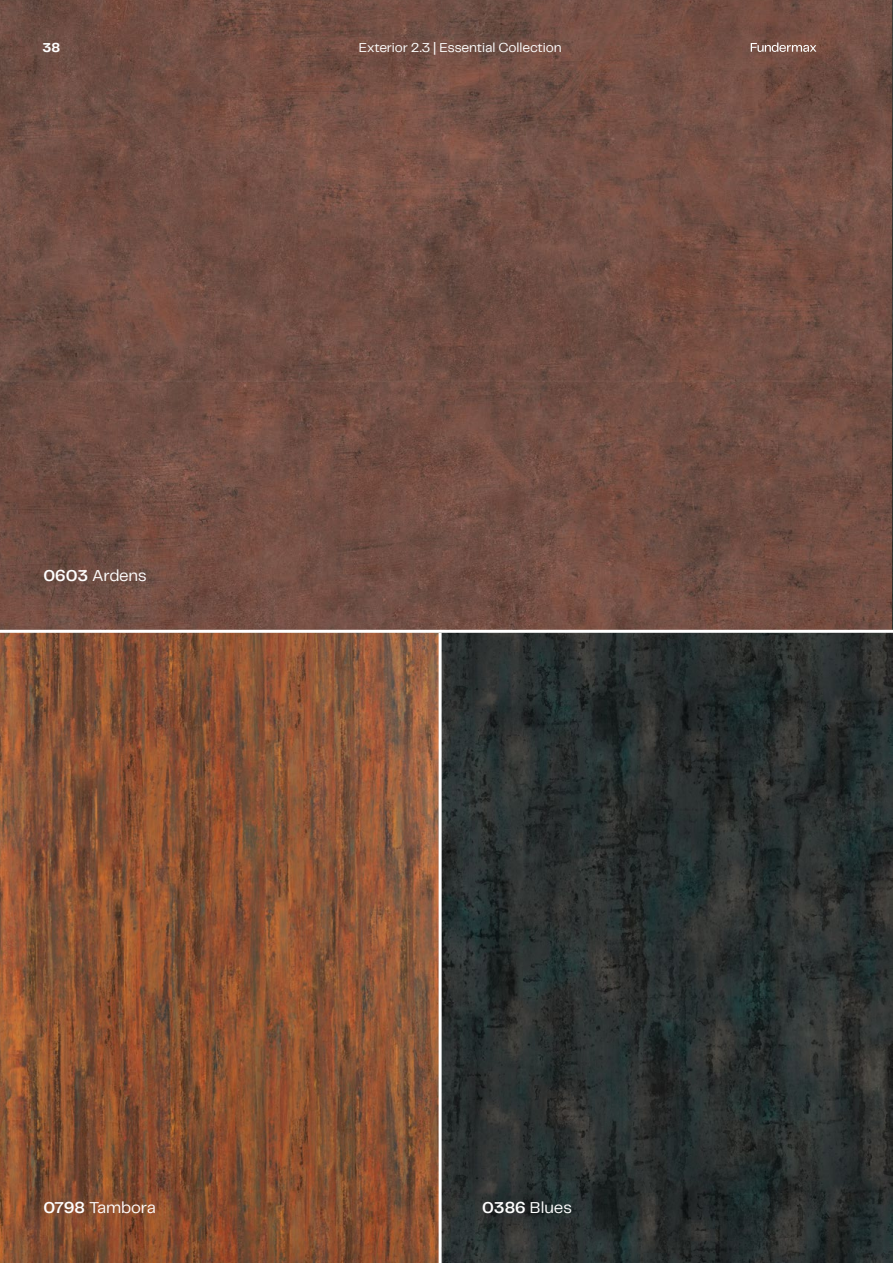
<style>
.page{position:relative;width:893px;height:1263px;background:#fff}
.page>*{position:absolute;margin:0;border:0;box-sizing:border-box;transform-origin:0 0}
.t1{font:16.5px "Telegraf";letter-spacing:-.01em;color:#fff}
.t2{font:13.5px "Telegraf";letter-spacing:-.01em;color:#fff}
.t3{font:700 13.5px "Telegraf";color:#fff}
.s1{font-weight:600}
</style>
<div class="page">
<img style="left:0;top:0;width:893px;height:1263px">
<hr style="left:439px;top:633px;width:3px;height:630px;background:#fff">
<hr style="left:0;top:630px;width:893px;height:3px;background:#fff">
<svg style="left:751px;top:43px;width:65px;height:9px"></svg>
<p class="t3" style="left:43px;top:38px;width:19px">38</p>
<p class="t2" style="left:359px;top:38px;width:204px">Exterior 2.3 | Essential Collection</p>
<p class="t1" style="left:43px;top:564px;width:105px"><span class="s1">0603</span> Ardens</p>
<p class="t1" style="left:43px;top:1197px;width:114px"><span class="s1">0798</span> Tambora</p>
<p class="t1" style="left:482px;top:1197px;width:91px"><span class="s1">0386</span> Blues</p>
</div>
